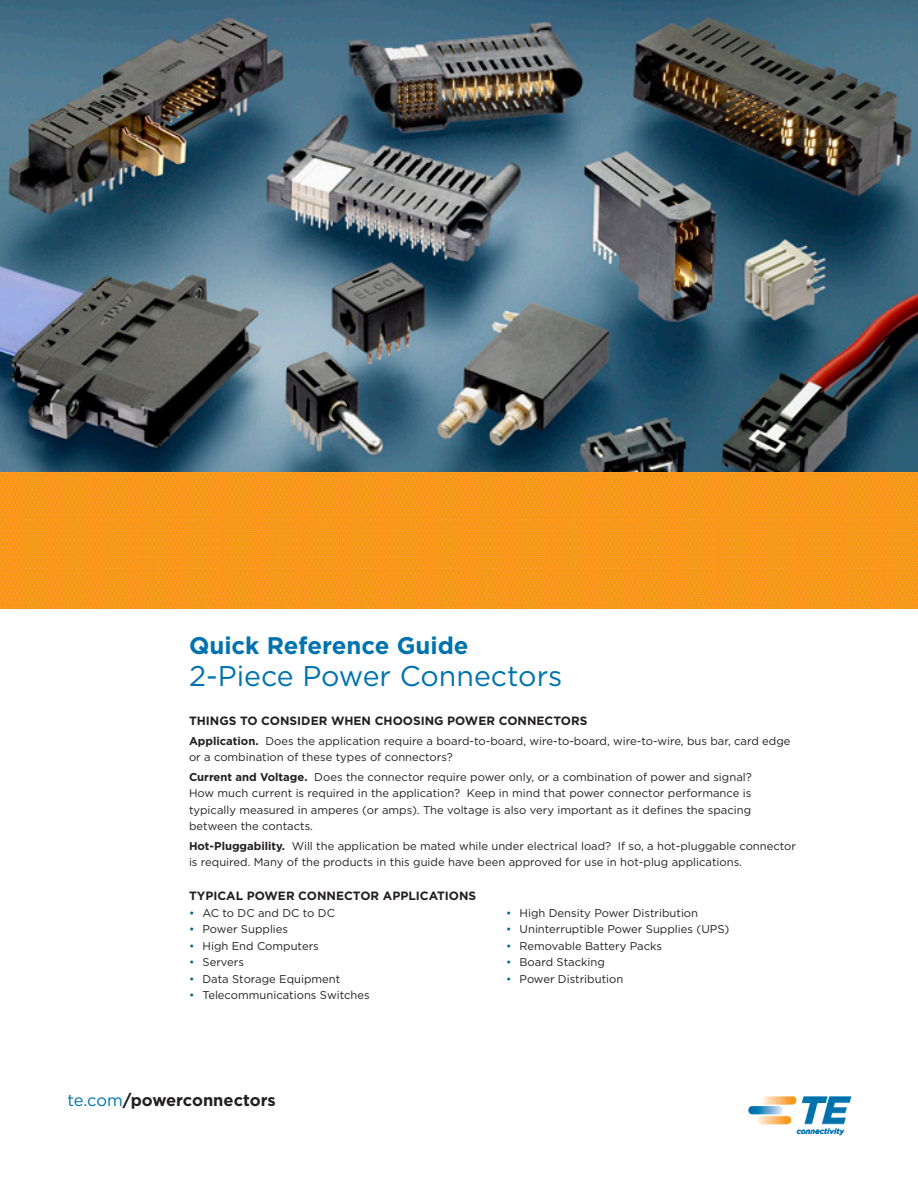
<style>
.page{position:relative;width:918px;height:1188px;background:#fff}
.page>*{position:absolute;margin:0;border:0;box-sizing:border-box;transform-origin:0 0}
.t1{font:28.5px "Gotham";color:#0073ae}
.Quick_Reference_Gui{font:700 24px "Gotham";color:#0073ae}
.t2{font:700 16.5px "Gotham";color:#231f20}
._2_-_Subhead{font:700 12px "Gotham";color:#231f20}
.Bulleted_List{font:11.25px/16.5px "Gotham";color:#231f20}
.s1{font-weight:700}
.s2{color:#006494}
.s3{font-weight:400;color:#0073ae}
</style>
<div class="page">
<img style="left:748px;top:1096px;width:104px;height:40px">
<img style="left:0;top:0;width:918px;height:472px">
<img style="left:0;top:472px;width:918px;height:137px">
<p class="Quick_Reference_Gui" style="left:189px;top:630px;width:281px">Quick Reference Guide</p>
<p class="t1" style="left:189px;top:658px;width:375px">2-Piece Power Connectors</p>
<p class="_2_-_Subhead" style="left:189px;top:713px;width:400px">THINGS TO CONSIDER WHEN CHOOSING POWER CONNECTORS</p>
<p class="Bulleted_List" style="left:189px;top:732px;width:603px"><span class="s1">Application.</span> Does the application require a board-to-board, wire-to-board, wire-to-wire, bus bar, card edge or a combination of these types of connectors?</p>
<p class="Bulleted_List" style="left:189px;top:768px;width:564px;text-align:justify"><span class="s1">Current and Voltage.</span> Does the connector require power only, or a combination of power and signal?<br>How much current is required in the application? Keep in mind that power connector performance is typically measured in amperes (or amps). The voltage is also very important as it defines the spacing between the contacts.</p>
<p class="Bulleted_List" style="left:189px;top:837px;width:608px"><span class="s1">Hot-Pluggability.</span> Will the application be mated while under electrical load? If so, a hot-pluggable connector is required. Many of the products in this guide have been approved for use in hot-plug applications.</p>
<p class="_2_-_Subhead" style="left:189px;top:888px;width:289px">TYPICAL POWER CONNECTOR APPLICATIONS</p>
<p class="Bulleted_List" style="left:189px;top:904px;width:147px"><span class="s2">•</span> AC to DC and DC to DC</p>
<p class="Bulleted_List" style="left:189px;top:921px;width:101px"><span class="s2">•</span> Power Supplies</p>
<p class="Bulleted_List" style="left:189px;top:937px;width:131px"><span class="s2">•</span> High End Computers</p>
<p class="Bulleted_List" style="left:189px;top:954px;width:57px"><span class="s2">•</span> Servers</p>
<p class="Bulleted_List" style="left:189px;top:970px;width:153px"><span class="s2">•</span> Data Storage Equipment</p>
<p class="Bulleted_List" style="left:189px;top:987px;width:182px"><span class="s2">•</span> Telecommunications Switches</p>
<p class="Bulleted_List" style="left:506px;top:904px;width:194px"><span class="s2">•</span> High Density Power Distribution</p>
<p class="Bulleted_List" style="left:506px;top:921px;width:225px"><span class="s2">•</span> Uninterruptible Power Supplies (UPS)</p>
<p class="Bulleted_List" style="left:506px;top:937px;width:158px"><span class="s2">•</span> Removable Battery Packs</p>
<p class="Bulleted_List" style="left:506px;top:954px;width:100px"><span class="s2">•</span> Board Stacking</p>
<p class="Bulleted_List" style="left:506px;top:970px;width:119px"><span class="s2">•</span> Power Distribution</p>
<p class="t2" style="left:68px;top:1089px;width:210px"><span class="s3">te.com</span>/powerconnectors</p>
</div>
